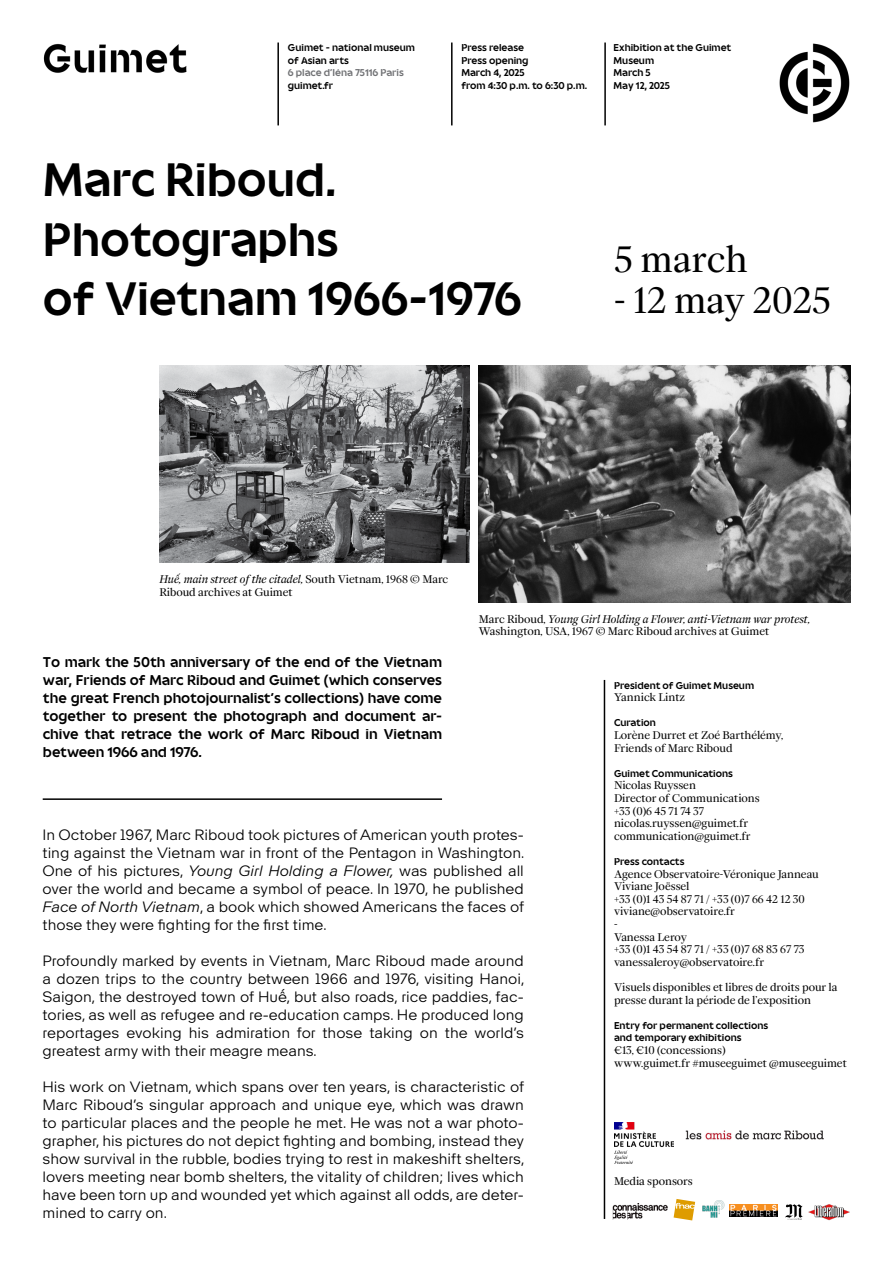
<style>
.page{position:relative;width:893px;height:1263px;background:#fff}
.page>*{position:absolute;margin:0;border:0;box-sizing:border-box;transform-origin:0 0}
.t1{font:49.5px/59.4px "Guimet 09 01 25 Bold";color:#000}
.t2{font:34.5px "ES Face";color:#000}
.t3{font:300 15px/18px "Citizen Grotesk";color:#000;text-align:justify}
.t4{font:15px/18px "Guimet 09 01 25 Bold";color:#000;text-align:justify}
.t5{font:10.5px/12.6px "ES Face";color:#000}
.t6{font:10.5px/12.6px "Guimet 09 01 25 Bold";color:#000}
.t7{font:700 10.5px/12.6px "Guimet";color:#000}
.t8{font:10.5px "Guimet 09 01 25 Bold";color:#717275}
.s1{font-style:italic}
</style>
<div class="page">
<img style="left:43px;top:43px;width:144px;height:30px">
<hr style="left:277px;top:43px;width:2px;height:82px;background:#000">
<img style="left:779px;top:43px;width:71px;height:80px">
<hr style="left:451px;top:43px;width:2px;height:82px;background:#000">
<hr style="left:604px;top:43px;width:2px;height:82px;background:#000">
<hr style="left:43px;top:798px;width:399px;height:2px;background:#000">
<img style="left:479px;top:366px;width:371px;height:236px">
<img style="left:159px;top:366px;width:310px;height:197px">
<hr style="left:604px;top:680px;width:1px;height:539px;background:#000">
<img style="left:614px;top:1122px;width:59px;height:42px">
<img style="left:685px;top:1130px;width:139px;height:10px">
<img style="left:702px;top:1200px;width:23px;height:18px">
<img style="left:729px;top:1204px;width:49px;height:13px">
<svg style="left:785px;top:1204px;width:18px;height:16px"></svg>
<img style="left:808px;top:1204px;width:42px;height:16px">
<img style="left:612px;top:1203px;width:56px;height:16px">
<svg style="left:674px;top:1199px;width:21px;height:21px"></svg>
<p class="t6" style="left:288px;top:41px;width:129px">Guimet - national museum of Asian arts</p>
<p class="t8" style="left:288px;top:67px;width:117px">6 place d’Iéna 75116 Paris</p>
<p class="t6" style="left:288px;top:79px;width:47px">guimet.fr</p>
<p class="t6" style="left:461px;top:41px;width:127px">Press release<br>Press opening<br>March 4, 2025<br>from 4:30 p.m. to 6:30 p.m.</p>
<p class="t6" style="left:614px;top:41px;width:119px">Exhibition at the Guimet<br>Museum<br>March 5<br>May 12, 2025</p>
<h1 class="t1" style="left:43px;top:150px;width:481px">Marc Riboud.<br>Photographs<br>of Vietnam 1966-1976</h1>
<h2 class="t2" style="left:614px;top:233px;width:135px">5 march</h2>
<h2 class="t2" style="left:614px;top:274px;width:219px">- 12 may 2025</h2>
<p class="t5" style="left:159px;top:572px;width:290px"><span class="s1">Huế, main street of the citadel,</span> South Vietnam, 1968 © Marc<br>Riboud archives at Guimet</p>
<p class="t5" style="left:479px;top:612px;width:333px">Marc Riboud, <span class="s1">Young Girl Holding a Flower, anti-Vietnam war protest,<br></span>Washington, USA, 1967 © Marc Riboud archives at Guimet</p>
<p class="t4" style="left:43px;top:653px;width:401px">To mark the 50th anniversary of the end of the Vietnam war, Friends of Marc Riboud and Guimet (which conserves the great French photojournalist’s collections) have come together to present the photograph and document ar&shy;chive that retrace the work of Marc Riboud in Vietnam between 1966 and 1976.</p>
<p class="t3" style="left:43px;top:825px;width:483px">In October 1967, Marc Riboud took pictures of American youth protes&shy;ting against the Vietnam war in front of the Pentagon in Washington.<br>One of his pictures, <span class="s1">Young Girl Holding a Flower,</span> was published all over the world and became a symbol of peace. In 1970, he published <span class="s1">Face of North Vietnam</span>, a book which showed Americans the faces of those they were fighting for the first time.</p>
<p class="t3" style="left:43px;top:951px;width:483px">Profoundly marked by events in Vietnam, Marc Riboud made around a dozen trips to the country between 1966 and 1976, visiting Hanoi, Saigon, the destroyed town of Huế, but also roads, rice paddies, fac&shy;tories, as well as refugee and re-education camps. He produced long reportages evoking his admiration for those taking on the world’s greatest army with their meagre means.</p>
<p class="t3" style="left:43px;top:1077px;width:483px">His work on Vietnam, which spans over ten years, is characteristic of Marc Riboud’s singular approach and unique eye, which was drawn to particular places and the people he met. He was not a war photo&shy;grapher, his pictures do not depict fighting and bombing, instead they show survival in the rubble, bodies trying to rest in makeshift shelters, lovers meeting near bomb shelters, the vitality of children; lives which have been torn up and wounded yet which against all odds, are deter&shy;mined to carry on.</p>
<p class="t7" style="left:614px;top:679px;width:142px">President of Guimet Museum</p>
<p class="t5" style="left:614px;top:690px;width:73px">Yannick Lintz</p>
<p class="t7" style="left:614px;top:717px;width:43px">Curation</p>
<p class="t5" style="left:614px;top:728px;width:171px">Lorène Durret et Zoé Barthélémy,<br>Friends of Marc Riboud</p>
<p class="t7" style="left:614px;top:767px;width:120px">Guimet Communications</p>
<p class="t5" style="left:614px;top:778px;width:147px">Nicolas Ruyssen<br>Director of Communications +33 (0)6 45 71 74 37 nicolas.ruyssen@guimet.fr communication@guimet.fr</p>
<p class="t7" style="left:614px;top:855px;width:72px">Press contacts</p>
<p class="t5" style="left:614px;top:867px;width:206px">Agence Observatoire-Véronique Janneau<br>Viviane Joëssel<br>+33 (0)1 43 54 87 71 / +33 (0)7 66 42 12 30 viviane@observatoire.fr<br>-<br>Vanessa Leroy<br>+33 (0)1 43 54 87 71 / +33 (0)7 68 83 67 73 vanessaleroy@observatoire.fr</p>
<p class="t5" style="left:614px;top:980px;width:225px">Visuels disponibles et libres de droits pour la presse durant la période de l’exposition</p>
<p class="t7" style="left:614px;top:1019px;width:156px">Entry for permanent collections and temporary exhibitions</p>
<p class="t5" style="left:614px;top:1043px;width:234px">€13, €10 (concessions)<br>www.guimet.fr #museeguimet @museeguimet</p>
<p class="t5" style="left:614px;top:1174px;width:80px">Media sponsors</p>
</div>
